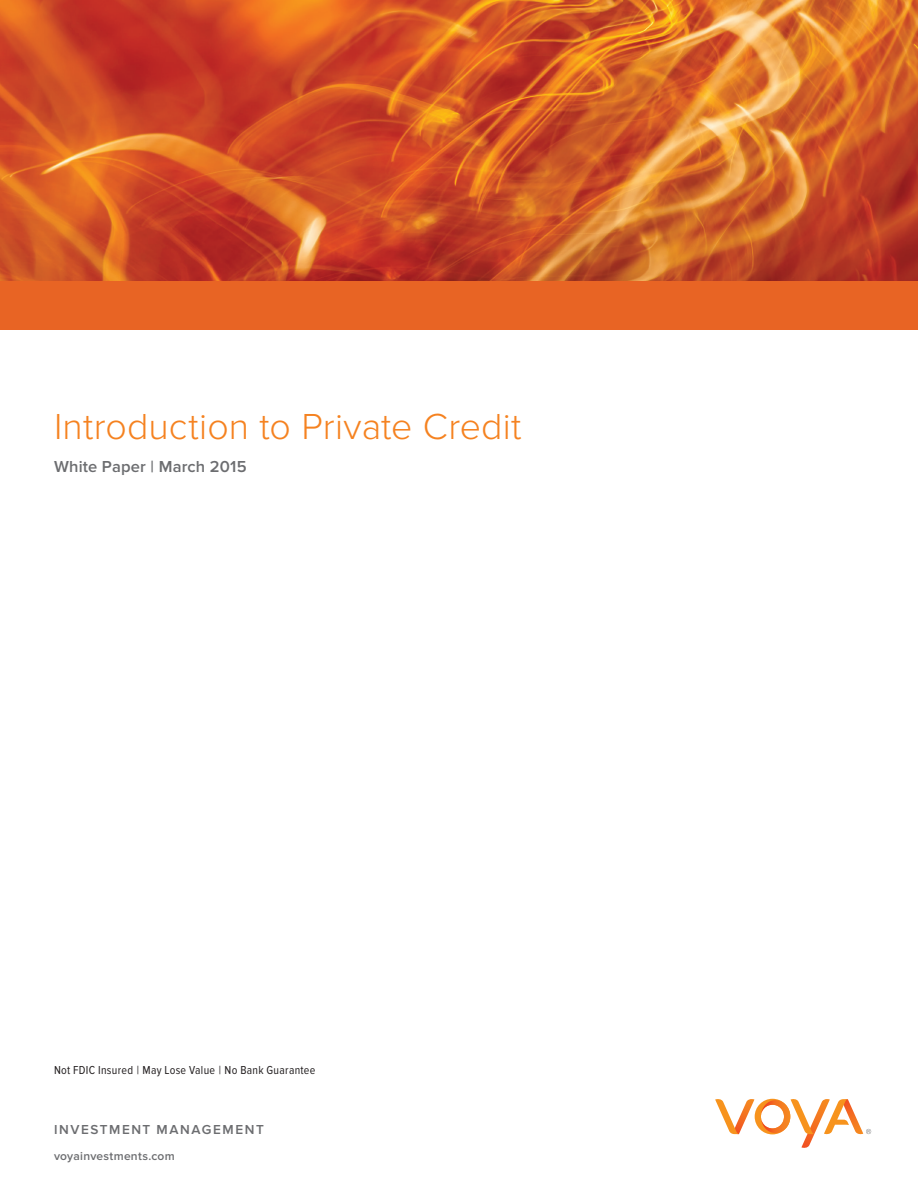
<style>
.page{position:relative;width:918px;height:1188px;background:#fff}
.page>*{position:absolute;margin:0;border:0;box-sizing:border-box;transform-origin:0 0}
.t1{font:300 37.5px "Proxima Nova";letter-spacing:.005em;color:#f58220}
.t2{font:600 16.5px "Proxima Nova";letter-spacing:.01em;color:#6c6d70}
.t3{font:600 13.5px "Proxima Nova";letter-spacing:.115em;color:#6c6d70}
.t4{font:12px "Proxima Nova Cond";letter-spacing:.025em;color:#231f20}
.t5{font:600 12px "Proxima Nova Cond";letter-spacing:.025em;color:#231f20}
.t6{font:600 12px "Proxima Nova";letter-spacing:.025em;color:#6c6d70}
</style>
<div class="page">
<svg style="left:715px;top:1098px;width:156px;height:50px"></svg>
<img style="left:0;top:0;width:918px;height:282px">
<div style="left:0;top:282px;width:918px;height:48px;background:#e86424"></div>
<h1 class="t1" style="left:54px;top:405px;width:469px">Introduction to Private Credit</h1>
<h2 class="t2" style="left:54px;top:457px;width:194px">White Paper | March 2015</h2>
<p class="t4" style="left:54px;top:1064px;width:263px">Not FDIC Insured | May Lose Value | No Bank Guarantee</p>
<p class="t5" style="left:54px;top:1064px;width:169px">F r financial professional use only.</p>
<p class="t3" style="left:54px;top:1121px;width:211px">INVESTMENT MANAGEMENT</p>
<p class="t6" style="left:54px;top:1149px;width:122px">voyainvestments.com</p>
</div>
